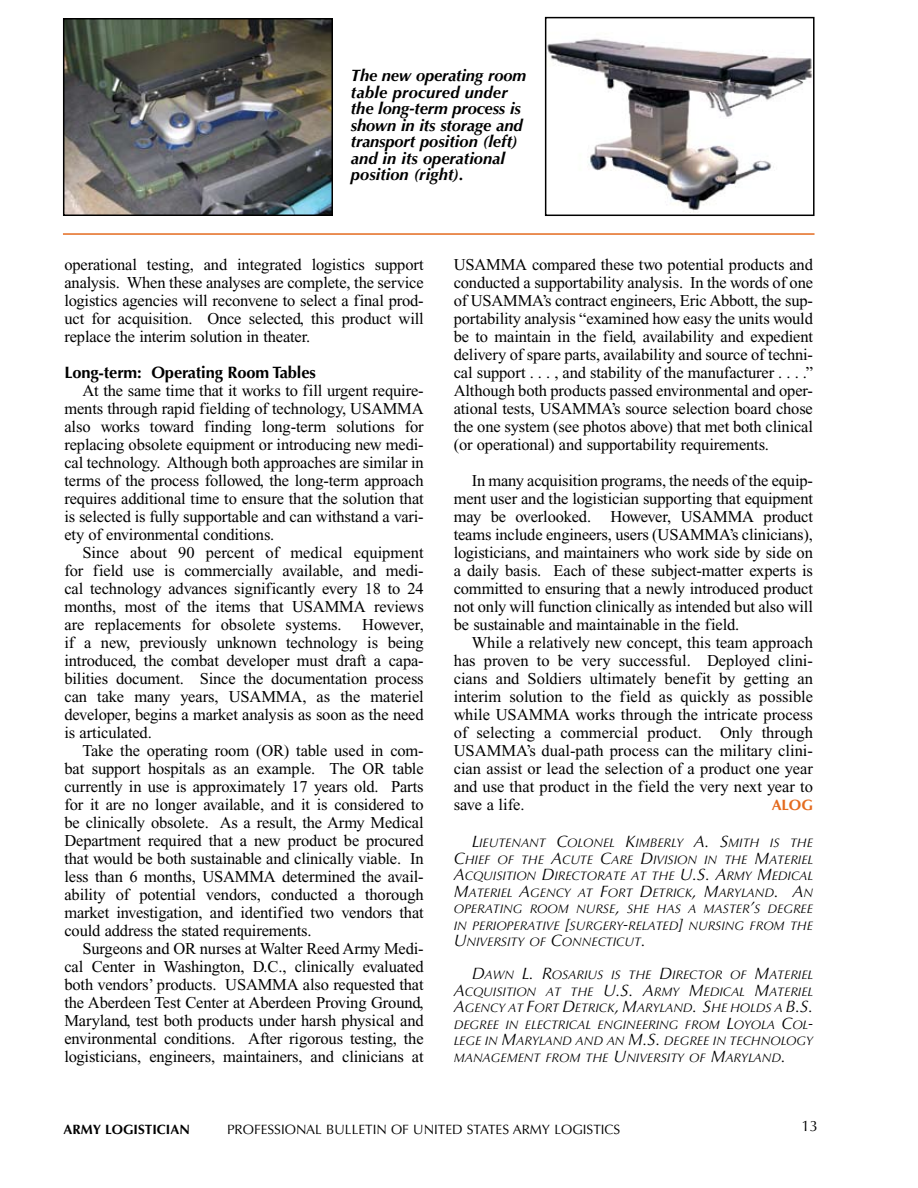
<style>
.page{position:relative;width:918px;height:1188px;background:#fff}
.page>*{position:absolute;margin:0;border:0;box-sizing:border-box;transform-origin:0 0}
.t1{font:16.5px/18px "Times New Roman";letter-spacing:-.01em;color:#000;text-align:justify}
.t2{font:italic 700 16.5px/16.5px "Optima";letter-spacing:-.01em;color:#000}
.t3{font:700 16.5px "Optima";letter-spacing:-.01em;color:#000}
.t4{font:700 15px "Optima";color:#e46b1f}
.t5{font:15px "Optima";color:#000}
.t6{font:13.5px "Optima";color:#000}
.t7{font:700 13.5px "Optima";color:#000}
.t8{font:italic 12.3px/16.5px "Optima";color:#000;text-align:justify}
.s1{font-size:16.5px}
</style>
<div class="page">
<img style="left:66px;top:21px;width:264px;height:192px">
<div style="left:63px;top:18px;width:270px;height:198px;border:2px solid #000"></div>
<img style="left:548px;top:38px;width:264px;height:175px">
<div style="left:545px;top:17px;width:270px;height:199px;border:2px solid #000"></div>
<hr style="left:63px;top:233px;width:752px;height:2px;background:#e46b1f">
<p class="t2" style="left:351px;top:67px;width:177px">The new operating room table procured under the long-term process is shown in its storage and transport position (left) and in its operational position (right).</p>
<p class="t1" style="left:64px;top:256px;width:361px">op- erational testing, and integrated logistics support analysis. When these analyses are complete, the ser-vice logistics agencies will reconvene to select a final prod&shy;uct for acquisition. Once selected, this product will replace the interim solution in theater.</p>
<p class="t3" style="left:64px;top:363px;width:253px">Long-term: Operating Room Tables</p>
<p class="t1" style="left:64px;top:382px;width:361px;text-indent:18px">At the same time that it works to fill urgent require&shy;ments through rapid fielding of technology, USAMMA also works toward finding long-term so-lutions for replacing obsolete equipment or intro- duc-ing new medi&shy;cal technology. Although both ap-proaches are similar in terms of the process followed, the long-term approach requires additional time to en-sure that the solution that is selected is fully support-able and can withstand a vari&shy;ety of environmental conditions.</p>
<p class="t1" style="left:64px;top:544px;width:361px;text-indent:18px">Since about 90 percent of medical equipment for field use is commercially available, and medi&shy;cal tech-nology advances significantly every 18 to 24 months, most of the items that USAMMA reviews are re-placements for obsolete systems. However, if a new, previously unknown technology is being introduced, the combat developer must draft a capa&shy;bilities docu-ment. Since the documentation process can take many years, USAMMA, as the materiel developer, begins a market analysis as soon as the need is articulated.</p>
<p class="t1" style="left:64px;top:742px;width:361px;text-indent:18px">Take the operating room (OR) table used in com&shy;bat support hospitals as an example. The OR table cur-rently in use is approximately 17 years old. Parts for it are no longer available, and it is considered to be clinically obsolete. As a result, the Army Medical Department required that a new product be procured that would be both sustainable and clinically viable. In less than 6 months, USAMMA determined the avail&shy;ability of potential vendors, conducted a thor-ough market investigation, and identified two vendors that could address the stated requirements.</p>
<p class="t1" style="left:64px;top:940px;width:361px;text-indent:18px">Surgeons and OR nurses at Walter Reed Army Medi&shy;cal Center in Washington, D.C., clinically evalu-ated both vendors’ products. USAMMA also re-quested that the Aberdeen Test Center at Aberdeen Proving Ground, Maryland, test both products under harsh physical and environmental conditions. After rigorous testing, the logisticians, engineers, maintain-ers, and clinicians at</p>
<p class="t1" style="left:454px;top:256px;width:361px">USAMMA compared these two potential products and conducted a supportability analysis. In the words of one of USAMMA’s contract engineers, Eric Abbott, the sup&shy;portability analysis “examined how easy the units would be to maintain in the field, availability and expedient delivery of spare parts, availability and source of techni&shy;cal support . . . , and stability of the manufacturer . . . .” Although both products passed environmental and oper&shy;ational tests, USAMMA’s source selection board chose the one system (see photos above) that met both clinical (or operational) and supportability requirements.</p>
<p class="t1" style="left:454px;top:472px;width:361px;text-indent:18px">In many acquisition programs, the needs of the equip&shy;ment user and the logistician supporting that equipment may be overlooked. However, USAMMA product teams include engineers, users (USAMMA’s clinicians), logisticians, and maintainers who work side by side on a daily basis. Each of these subject-matter experts is committed to ensuring that a newly introduced product not only will function clinically as intended but also will be sustainable and maintainable in the field.</p>
<p class="t1" style="left:454px;top:634px;width:361px;text-indent:18px">While a relatively new concept, this team approach has proven to be very successful. Deployed clini&shy;cians and Soldiers ultimately benefit by getting an in-terim solution to the field as quickly as possible while USAMMA works through the intricate process of se-lecting a commer-cial product. Only through USAMMA’s dual-path process can the military clini&shy;cian assist or lead the selection of a product one year and use that product in the field the very next year to save a life.</p>
<p class="t4" style="left:772px;top:796px;width:43px">ALOG</p>
<p class="t8" style="left:454px;top:835px;width:361px;text-indent:18px"><span class="s1">L</span>IEUTENANT <span class="s1">C</span>OLONEL <span class="s1">K</span>IMBERLY <span class="s1">A. S</span>MITH IS THE <span class="s1">C</span>HIEF OF THE <span class="s1">A</span>CUTE <span class="s1">C</span>ARE <span class="s1">D</span>IVISION IN THE <span class="s1">M</span>ATERIEL <span class="s1">A</span>CQUISI-TION <span class="s1">D</span>IRECTORATE AT THE <span class="s1">U.S. A</span>RMY <span class="s1">M</span>EDICAL <span class="s1">M</span>ATERIEL <span class="s1">A</span>GENCY AT <span class="s1">F</span>ORT <span class="s1">D</span>ETRICK<span class="s1">, M</span>ARYLAND<span class="s1">. A</span>N OPERATING ROOM NURSE<span class="s1">,</span> SHE HAS A MASTER<span class="s1">’</span>S DEGREE IN PERI-OPERA- TIVE <span class="s1">[</span>SURGERY<span class="s1">-</span>RELATED<span class="s1">]</span> NURSING FROM THE <span class="s1">U</span>NI-VERSITY OF <span class="s1">C</span>ONNECTICUT<span class="s1">.</span></p>
<p class="t8" style="left:454px;top:967px;width:361px;text-indent:18px"><span class="s1">D</span>AWN <span class="s1">L. R</span>OSARIUS IS THE <span class="s1">D</span>IRECTOR OF <span class="s1">M</span>ATERIEL <span class="s1">A</span>CQUISI- TION AT THE <span class="s1">U.S. A</span>RMY <span class="s1">M</span>EDICAL <span class="s1">M</span>ATERIEL <span class="s1">A</span>GENCY AT <span class="s1">F</span>ORT <span class="s1">D</span>ETRICK<span class="s1">, M</span>ARYLAND<span class="s1">. S</span>HE HOLDS A <span class="s1">B.S.<br></span>DEGREE IN ELECTRICAL ENGINEERING FROM <span class="s1">L</span>OYOLA <span class="s1">C</span>OL<span class="s1">-</span>LEGE IN <span class="s1">M</span>ARYLAND AND AN <span class="s1">M.S.</span> DEGREE IN TECH-NOLOGY MAN-AGEMENT FROM THE <span class="s1">U</span>NIVERSITY OF <span class="s1">M</span>ARYLAND<span class="s1">.</span></p>
<p class="t7" style="left:63px;top:1121px;width:128px">ARMY LOGISTICIAN</p>
<p class="t6" style="left:227px;top:1121px;width:395px">PROFESSIONAL BULLETIN OF UNITED STATES ARMY LOGISTICS</p>
<p class="t5" style="left:802px;top:1117px;width:18px">13</p>
</div>
